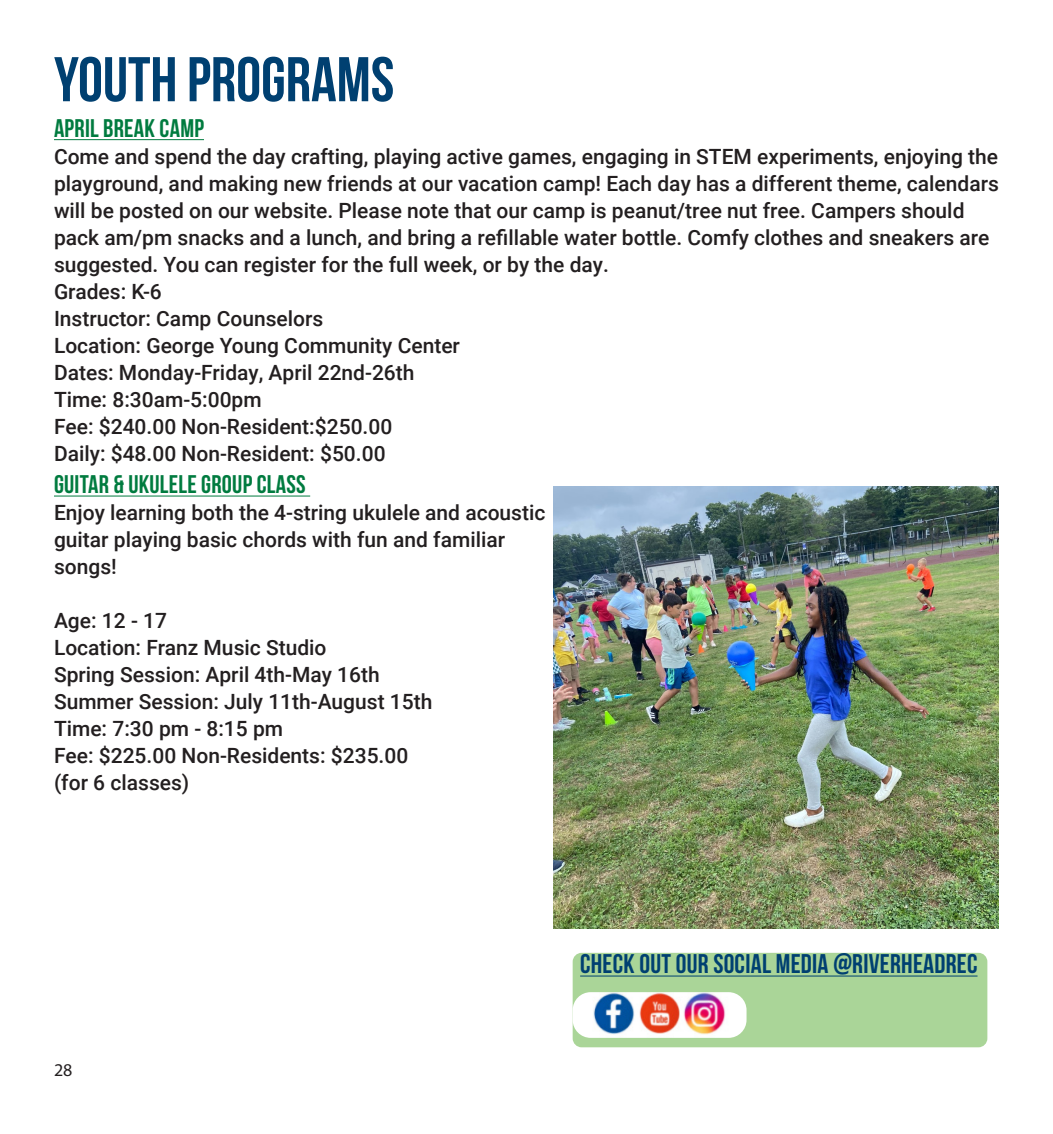
<style>
.page{position:relative;width:1053px;height:1134px;background:#fff}
.page>*{position:absolute;margin:0;border:0;box-sizing:border-box;transform-origin:0 0}
.Page_Headers{font:63px "Bebas Neue";color:#004071}
.t1{font:27px "Bebas Neue";letter-spacing:.01em;color:#004071}
.Paragraph_Headers{font:25.5px "Bebas Neue";letter-spacing:.01em;color:#007b3f}
.Recreation_Body_Copy{font:500 21px/27px "Roboto";color:#231f20}
.t2{font:18px "Myriad Pro";color:#231f20}
</style>
<div class="page">
<hr style="left:54px;top:139px;width:150px;height:1px;background:#007b3f">
<hr style="left:54px;top:496px;width:256px;height:1px;background:#007b3f">
<img style="left:554px;top:486px;width:445px;height:443px">
<div style="left:573px;top:953px;width:414px;height:94px;background:#aad598;border-radius:9px"></div>
<hr style="left:580px;top:976px;width:398px;height:1px;background:#004071">
<img style="left:573px;top:992px;width:174px;height:46px">
<p class="Page_Headers" style="left:54px;top:45px;width:342px">YOUTH PROGRAMS</p>
<p class="Paragraph_Headers" style="left:54px;top:114px;width:152px">APRIL BREAK CAMP</p>
<p class="Recreation_Body_Copy" style="left:54px;top:142px;width:946px">Come and spend the day crafting, playing active games, engaging in STEM experiments, enjoying the playground, and making new friends at our vacation camp! Each day has a different theme, calendars will be posted on our website. Please note that our camp is peanut/tree nut free. Campers should pack am/pm snacks and a lunch, and bring a refillable water bottle. Comfy clothes and sneakers are suggested. You can register for the full week, or by the day.</p>
<p class="Recreation_Body_Copy" style="left:54px;top:277px;width:109px">Grades: K-6</p>
<p class="Recreation_Body_Copy" style="left:54px;top:304px;width:271px">Instructor: Camp Counselors</p>
<p class="Recreation_Body_Copy" style="left:54px;top:331px;width:408px">Location: George Young Community Center</p>
<p class="Recreation_Body_Copy" style="left:54px;top:358px;width:362px">Dates: Monday-Friday, April 22nd-26th</p>
<p class="Recreation_Body_Copy" style="left:54px;top:385px;width:209px">Time: 8:30am-5:00pm</p>
<p class="Recreation_Body_Copy" style="left:54px;top:412px;width:340px">Fee: $240.00 Non-Resident:$250.00</p>
<p class="Recreation_Body_Copy" style="left:54px;top:439px;width:333px">Daily: $48.00 Non-Resident: $50.00</p>
<p class="Paragraph_Headers" style="left:54px;top:470px;width:253px">GUITAR &amp; UKULELE GROUP CLASS</p>
<p class="Recreation_Body_Copy" style="left:54px;top:499px;width:493px">Enjoy learning both the 4-string ukulele and acoustic guitar playing basic chords with fun and familiar songs!</p>
<p class="Recreation_Body_Copy" style="left:54px;top:607px;width:115px">Age: 12 - 17</p>
<p class="Recreation_Body_Copy" style="left:54px;top:634px;width:274px">Location: Franz Music Studio</p>
<p class="Recreation_Body_Copy" style="left:54px;top:661px;width:327px">Spring Session: April 4th-May 16th</p>
<p class="Recreation_Body_Copy" style="left:54px;top:688px;width:380px">Summer Session: July 11th-August 15th</p>
<p class="Recreation_Body_Copy" style="left:54px;top:715px;width:231px">Time: 7:30 pm - 8:15 pm</p>
<p class="Recreation_Body_Copy" style="left:54px;top:742px;width:356px">Fee: $225.00 Non-Residents: $235.00</p>
<p class="Recreation_Body_Copy" style="left:54px;top:769px;width:137px">(for 6 classes)</p>
<p class="t2" style="left:54px;top:1059px;width:20px">28</p>
<p class="t1" style="left:580px;top:949px;width:399px">CHECK OUT OUR SOCIAL MEDIA @RIVERHEADREC</p>
</div>
